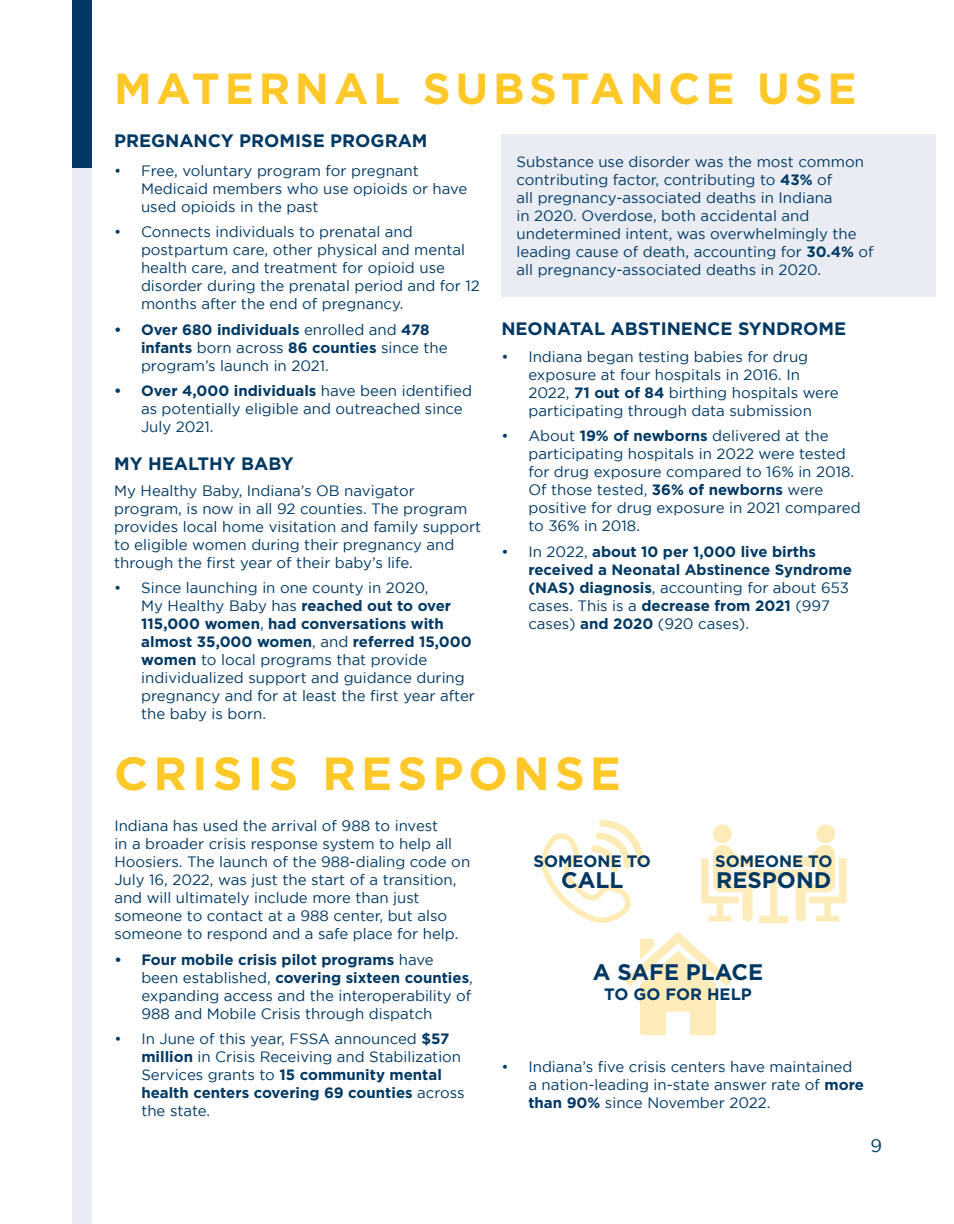
<style>
.page{position:relative;width:954px;height:1224px;background:#fff}
.page>*{position:absolute;margin:0;border:0;box-sizing:border-box;transform-origin:0 0}
.t1{font:700 46.5px "Gotham";letter-spacing:.11em;color:#fec829}
.t2{font:700 43.5px "Gotham";letter-spacing:.11em;color:#fec829}
.t3{font:700 22.5px "Gotham";color:#003863}
.t4{font:700 18px "Gotham";color:#003863}
.t5{font:18px "Gotham";color:#003863}
.t6{font:700 16.5px "Gotham";color:#003863}
.t7{font:15px/18px "Gotham";color:#003863}
.t8{font:700 15px/18px "Gotham";color:#003863}
.s1{font-weight:700}
.s2{font-weight:400}
</style>
<div class="page">
<div style="left:501px;top:134px;width:435px;height:163px;background:#e9edf3"></div>
<div style="left:72px;top:0;width:19px;height:168px;background:#003863"></div>
<div style="left:72px;top:168px;width:19px;height:1056px;background:#e9edf3"></div>
<svg style="left:541px;top:820px;width:103px;height:103px"></svg>
<svg style="left:624px;top:932px;width:108px;height:103px"></svg>
<svg style="left:701px;top:825px;width:145px;height:98px"></svg>
<p class="t2" style="left:114px;top:63px;width:744px">MATERNAL SUBSTANCE USE</p>
<p class="t4" style="left:114px;top:131px;width:315px">PREGNANCY PROMISE PROGRAM</p>
<p class="t7" style="left:141px;top:161px;width:328px;text-indent:-27px">• Free, voluntary program for pregnant<br>Medicaid members who use opioids or have used opioids in the past</p>
<p class="t7" style="left:141px;top:223px;width:340px;text-indent:-27px">• Connects individuals to prenatal and postpartum care, other physical and mental health care, and treatment for opioid use disorder during the prenatal period and for 12 months after the end of pregnancy.</p>
<p class="t7" style="left:141px;top:320px;width:308px;text-indent:-27px"><span class="s1">• Over 680 individuals</span> enrolled and <span class="s1">478 infants</span> born across <span class="s1">86 counties</span> since the program’s launch in 2021.</p>
<p class="t7" style="left:141px;top:382px;width:333px;text-indent:-27px"><span class="s1">• Over 4,000 individuals</span> have been identified as potentially eligible and outreached since<br>July 2021.</p>
<p class="t4" style="left:114px;top:454px;width:181px">MY HEALTHY BABY</p>
<p class="t7" style="left:114px;top:481px;width:369px">My Healthy Baby, Indiana’s OB navigator program, is now in all 92 counties. The program provides local home visitation and family support to eligible women during their pregnancy and through the first year of their baby’s life.</p>
<p class="t7" style="left:141px;top:579px;width:335px;text-indent:-27px">• Since launching in one county in 2020,<br>My Healthy Baby has <span class="s1">reached out to over 115,000 women</span>, <span class="s1">had conversations with almost 35,000 women</span>, and <span class="s1">referred 15,000 women</span> to local programs that provide individualized support and guidance during pregnancy and for at least the first year after the baby is born.</p>
<p class="t7" style="left:517px;top:152px;width:359px">Substance use disorder was the most common contributing factor, contributing to <span class="s1">43%</span> of<br>all pregnancy-associated deaths in Indiana<br>in 2020. Overdose, both accidental and undetermined intent, was overwhelmingly the leading cause of death, accounting for <span class="s1">30.4%</span> of all pregnancy-associated deaths in 2020.</p>
<p class="t4" style="left:501px;top:318px;width:346px">NEONATAL ABSTINENCE SYNDROME</p>
<p class="t7" style="left:528px;top:347px;width:312px;text-indent:-27px">• Indiana began testing babies for drug exposure at four hospitals in 2016. In 2022, <span class="s1">71 out of 84</span> birthing hospitals were participating through data submission</p>
<p class="t7" style="left:528px;top:427px;width:334px;text-indent:-27px">• About <span class="s1">19% of newborns</span> delivered at the participating hospitals in 2022 were tested for drug exposure compared to 16% in 2018.<br>Of those tested, <span class="s1">36% of newborns</span> were positive for drug exposure in 2021 compared to 36% in 2018.</p>
<p class="t8" style="left:528px;top:542px;width:325px;text-indent:-27px"><span class="s2">• In 2022,</span> about 10 per 1,000 live births received a Neonatal Abstinence Syndrome (NAS) diagnosis<span class="s2">, accounting for about 653 cases. This is a</span> decrease from 2021 <span class="s2">(997 cases)</span> and 2020 <span class="s2">(920 cases).</span></p>
<p class="t1" style="left:114px;top:747px;width:509px">CRISIS RESPONSE</p>
<p class="t7" style="left:114px;top:817px;width:357px">Indiana has used the arrival of 988 to invest<br>in a broader crisis response system to help all Hoosiers. The launch of the 988-dialing code on July 16, 2022, was just the start of a transition, and will ultimately include more than just someone to contact at a 988 center, but also someone to respond and a safe place for help.</p>
<p class="t7" style="left:141px;top:950px;width:333px;text-indent:-27px"><span class="s1">• Four mobile crisis pilot programs</span> have been established, <span class="s1">covering sixteen counties</span>, expanding access and the interoperability of 988 and Mobile Crisis through dispatch</p>
<p class="t7" style="left:141px;top:1030px;width:325px;text-indent:-27px">• In June of this year, FSSA announced <span class="s1">$57 million</span> in Crisis Receiving and Stabilization Services grants to <span class="s1">15 community mental health centers covering 69 counties</span> across the state.</p>
<p class="t6" style="left:534px;top:852px;width:119px">SOMEONE TO</p>
<p class="t3" style="left:561px;top:867px;width:64px">CALL</p>
<p class="t6" style="left:715px;top:852px;width:119px">SOMEONE TO</p>
<p class="t3" style="left:716px;top:867px;width:117px">RESPOND</p>
<p class="t3" style="left:593px;top:959px;width:172px">A SAFE PLACE</p>
<p class="t6" style="left:604px;top:984px;width:149px">TO GO FOR HELP</p>
<p class="t7" style="left:528px;top:1058px;width:337px;text-indent:-27px">• Indiana’s five crisis centers have maintained a nation-leading in-state answer rate of <span class="s1">more than 90%</span> since November 2022.</p>
<p class="t5" style="left:870px;top:1136px;width:13px">9</p>
</div>
